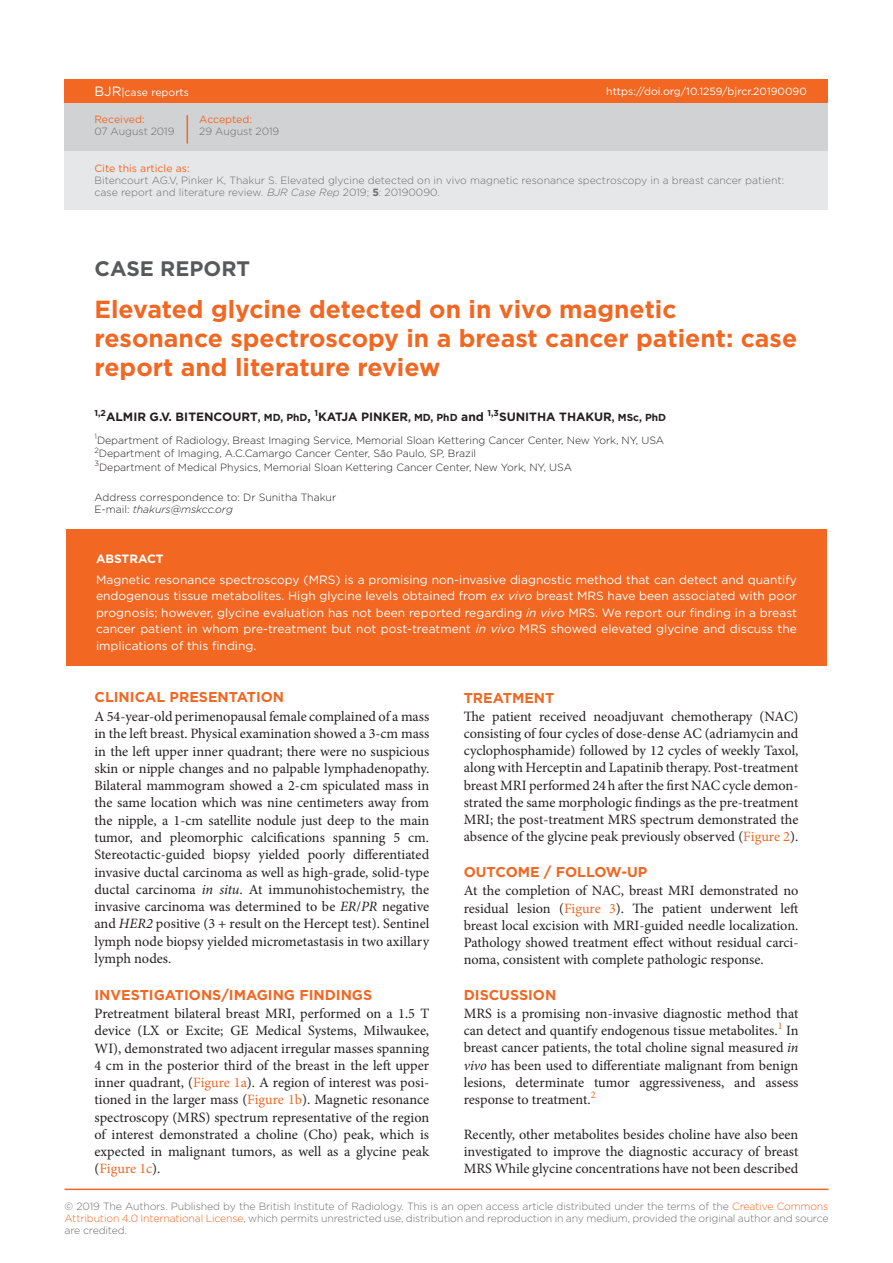
<style>
.page{position:relative;width:893px;height:1263px;background:#fff}
.page>*{position:absolute;margin:0;border:0;box-sizing:border-box;transform-origin:0 0}
.t1{font:700 24.75px/29.2px "Gotham";color:#f26722}
.t2{font:700 21px "Gotham";color:#58595b}
.t3{font:14.25px/17.2px "Minion Pro";color:#231f20;text-align:justify}
.t4{font:700 14.25px "Gotham";color:#f26722}
.t5{font:12px/16.5px "Gotham";color:#fff;text-align:justify}
.t6{font:700 12px "Gotham";color:#231f20}
.t7{font:700 12px "Gotham";color:#fff}
.t8{font:300 10.5px/12px "Gotham";color:#6c6d70;text-align:justify}
.t9{font:300 10.5px/13.5px "Gotham";letter-spacing:-.005em;color:#231f20}
.t10{font:10.5px "Gotham";color:#fff}
.t11{font:10.5px "Gotham";color:#f26722}
.s1{font-size:13.5px}
.s2{font-style:italic}
.s3{font-weight:700}
.s4{font-size:10.2px}
.s5{color:#f26722}
</style>
<div class="page">
<div style="left:64px;top:79px;width:764px;height:24px;background:#f26722"></div>
<hr style="left:65px;top:1188px;width:763px;height:2px;background:#f26722">
<div style="left:64px;top:135px;width:764px;height:75px;background:#e6e7e9"></div>
<div style="left:64px;top:103px;width:764px;height:47px;background:#d1d2d4"></div>
<svg style="left:187px;top:115px;width:1px;height:29px"></svg>
<div style="left:66px;top:529px;width:761px;height:136px;background:#f26722"></div>
<p class="t10" style="left:94px;top:85px;width:96px"><span class="s1">BJR</span>|case reports</p>
<p class="t11" style="left:94px;top:113px;width:52px">Received:</p>
<p class="t8" style="left:94px;top:125px;width:82px">07 August 2019</p>
<p class="t11" style="left:199px;top:113px;width:54px">Accepted:</p>
<p class="t8" style="left:199px;top:125px;width:82px">29 August 2019</p>
<p class="t10" style="left:606px;top:85px;width:202px">https://doi.org/10.1259/bjrcr.20190090</p>
<p class="t11" style="left:94px;top:162px;width:97px">Cite this article as:</p>
<p class="t8" style="left:94px;top:174px;width:691px">Bitencourt AG.V, Pinker K, Thakur S. Elevated glycine detected on in vivo magnetic resonance spectroscopy in a breast cancer patient: case report and literature review<span class="s2">. BJR Case Rep</span> 2019; <span class="s3">5</span>: 20190090.</p>
<h2 class="t2" style="left:94px;top:254px;width:157px">Case report</h2>
<h1 class="t1" style="left:94px;top:294px;width:704px">Elevated glycine detected on in vivo magnetic resonance spectroscopy in a breast cancer patient: case report and literature review</h1>
<p class="t6" style="left:94px;top:409px;width:573px"><sup>1,2</sup>Almir G.V. Bitencourt<span class="s4">, M D, PhD</span>, <sup>1</sup>Katja Pinker<span class="s4">, M D, PhD</span> and <sup>1,3</sup>Sunitha Thakur<span class="s4">, MSc, PhD</span></p>
<p class="t9" style="left:94px;top:433px;width:571px"><sup>1</sup>Department of Radiology, Breast Imaging Service, Memorial Sloan Kettering Cancer Center, New York, NY, USA<br><sup>2</sup>Department of Imaging, A.C.Camargo Cancer Center, São Paulo, SP, Brazil<br><sup>3</sup>Department of Medical Physics, Memorial Sloan Kettering Cancer Center, New York, NY, USA</p>
<p class="t9" style="left:95px;top:491px;width:243px;line-height:12px">Address correspondence to: Dr Sunitha Thakur<br>E-mail: <span class="s2">thakurs@mskcc.org</span></p>
<p class="t7" style="left:96px;top:551px;width:28px">ABSTRA</p>
<p class="t7" style="left:147px;top:551px;width:17px">CT</p>
<p class="t5" style="left:96px;top:571px;width:703px">Magnetic resonance spectroscopy (MRS) is a promising non-invasive diagnostic method that can detect and quantify endogenous tissue metabolites. High glycine levels obtained from <span class="s2">ex vivo</span> breast MRS have been associated with poor prognosis; however, glycine evaluation has not been reported regarding <span class="s2">in vivo</span> MRS. We report our finding in a breast cancer patient in whom pre-treatment but not post-treatment <span class="s2">in vivo</span> MRS showed elevated glycine and discuss the implications of this finding.</p>
<p class="t4" style="left:94px;top:688px;width:191px">Clinical presentation</p>
<p class="t3" style="left:94px;top:708px;width:336px">A 54-year-old perimenopausal female complained of a mass in the left breast. Physical examination showed a 3-cm mass in the left upper inner quadrant; there were no suspicious skin or nipple changes and no palpable lymphadenopathy.<br>Bilateral mammogram showed a 2-cm spiculated mass in the same location which was nine centimeters away from the nipple, a 1-cm satellite nodule just deep to the main tumor, and pleomorphic calcifications spanning 5 cm.<br>Stereotactic-guided biopsy yielded poorly differentiated invasive ductal carcinoma as well as high-grade, solid-type ductal carcinoma <span class="s2">in situ</span>. At immunohistochemistry, the invasive carcinoma was determined to be <span class="s2">ER</span>/<span class="s2">PR</span> negative and <span class="s2">HER2</span> positive (3 + result on the Hercept test). Sentinel lymph node biopsy yielded micrometastasis in two axillary lymph nodes.</p>
<p class="t4" style="left:94px;top:985px;width:279px">I nvestigations/I maging findings</p>
<p class="t3" style="left:94px;top:1005px;width:336px">Pretreatment bilateral breast MRI, performed on a 1.5 T device (LX or Excite; GE Medical Systems, Milwaukee, WI), demonstrated two adjacent irregular masses spanning 4 cm in the posterior third of the breast in the left upper inner quadrant, (<span class="s5">Figure 1a</span>). A region of interest was posi&shy;tioned in the larger mass (<span class="s5">Figure 1b</span>). Magnetic resonance spectroscopy (MRS) spectrum representative of the region of interest demonstrated a choline (Cho) peak, which is expected in malignant tumors, as well as a glycine peak (<span class="s5">Figure 1c</span>).</p>
<p class="t4" style="left:464px;top:688px;width:92px">Treatment</p>
<p class="t3" style="left:464px;top:707px;width:336px">The patient received neoadjuvant chemotherapy (NAC) consisting of four cycles of dose-dense AC (adriamycin and cyclophosphamide) followed by 12 cycles of weekly Taxol, along with Herceptin and Lapatinib therapy. Post-treatment breast MRI performed 24h after the first NAC cycle demon&shy;strated the same morphologic findings as the pre-treatment MRI; the post-treatment MRS spectrum demonstrated the absence of the glycine peak previously observed (<span class="s5">Figure 2</span>).</p>
<p class="t4" style="left:464px;top:863px;width:185px">Outcome / Follow-Up</p>
<p class="t3" style="left:464px;top:882px;width:336px">At the completion of NAC, breast MRI demonstrated no residual lesion (<span class="s5">Figure 3</span>). The patient underwent left breast local excision with MRI-guided needle localization.<br>Pathology showed treatment effect without residual carci&shy;noma, consistent with complete pathologic response.</p>
<p class="t4" style="left:464px;top:986px;width:94px">Discussion</p>
<p class="t3" style="left:464px;top:1005px;width:336px">MRS is a promising non-invasive diagnostic method that can detect and quantify endogenous tissue metabolites.<sup>1</sup> In breast cancer patients, the total choline signal measured <span class="s2">in vivo</span> has been used to differentiate malignant from benign lesions, determinate tumor aggressiveness, and assess response to treatment.<sup>2</sup></p>
<p class="t3" style="left:464px;top:1125px;width:336px">Recently, other metabolites besides choline have also been investigated to improve the diagnostic accuracy of breast MRS While glycine concentrations have not been described</p>
<p class="t8" style="left:64px;top:1200px;width:765px">© 2019 The Authors. Published by the British Institute of Radiology. This is an open access article distributed under the terms of the <span class="s5">Creative Commons Attribution 4.0 International License</span>, which permits unrestricted use, distribution and reproduction in any medium, provided the original author and source are credited.</p>
</div>
